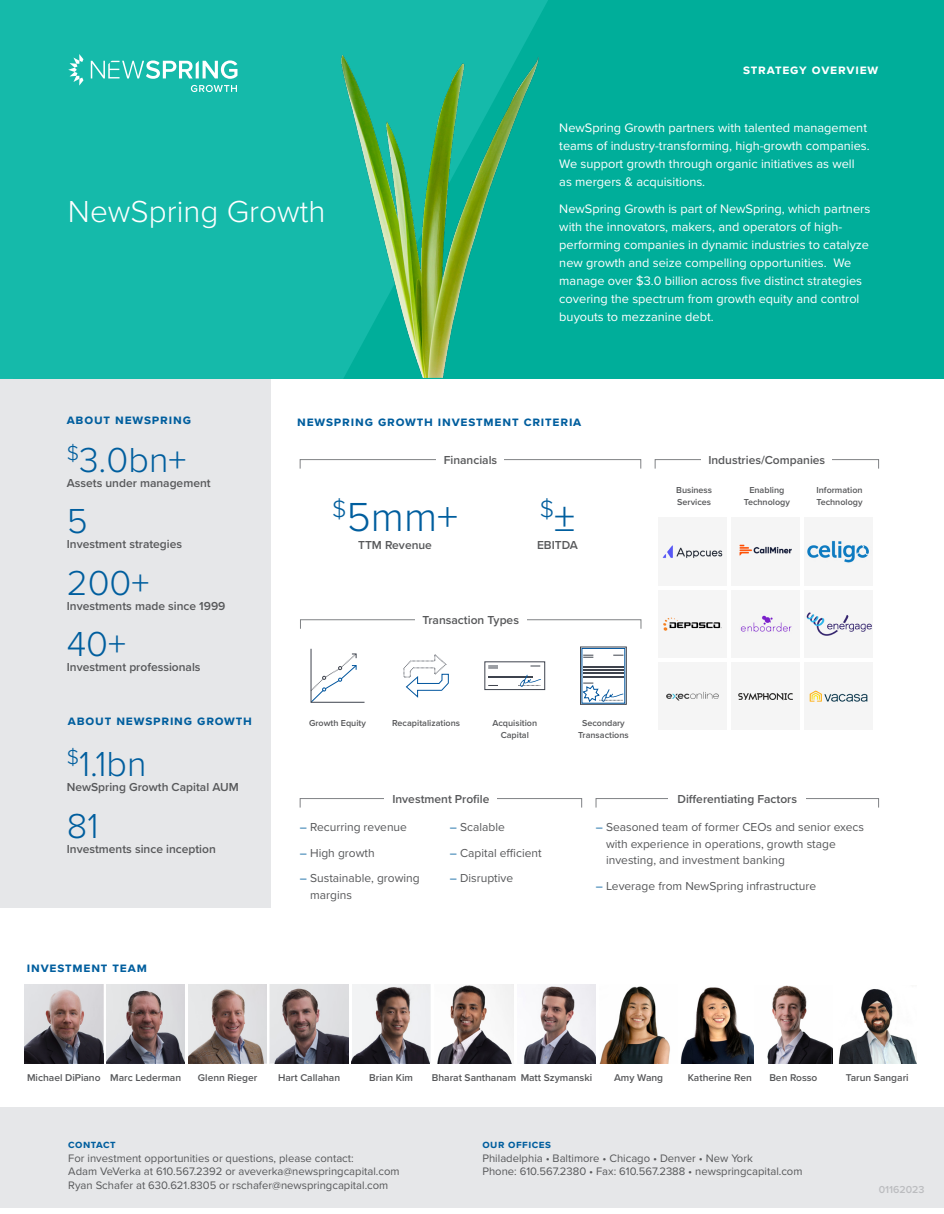
<style>
.page{position:relative;width:944px;height:1214px;background:#fff}
.page>*{position:absolute;margin:0;border:0;box-sizing:border-box;transform-origin:0 0}
.t1{font:300 42px "Proxima Nova";color:#005e9e}
.t2{font:300 36px "Proxima Nova";color:#005e9e}
.t3{font:300 31.5px "Proxima Nova";color:#fff}
.t4{font:300 24.45px "Proxima Nova";color:#005e9e}
.t5{font:700 13.5px "Proxima Nova";letter-spacing:.06em;color:#005e9e}
.t6{font:700 13.5px "Proxima Nova";letter-spacing:.06em;color:#fff}
.t7{font:12.75px/18px "Proxima Nova";color:#fff}
.t8{font:600 12px "Proxima Nova";color:#57585a}
.t9{font:12px/16.5px "Proxima Nova";color:#57585a}
.t10{font:11.25px "Proxima Nova";color:#57585a}
.t11{font:700 11.25px "Proxima Nova";letter-spacing:.04em;color:#005e9e}
.t12{font:600 10.5px "Proxima Nova";color:#bcbdc0}
.t13{font:600 10.2px "Proxima Nova";color:#57585a}
.t14{font:600 9px/11.2px "Proxima Nova";color:#57585a;text-align:center}
.s1{font-size:42px}
.s2{color:#005e9e}
</style>
<div class="page">
<div style="left:0;top:1107px;width:944px;height:100px;background:#e6e7e9"></div>
<div style="left:14px;top:0;width:930px;height:379px;background:#00ae9a"></div>
<div style="left:0;top:0;width:548px;height:379px;background:#15baaa"></div>
<div style="left:0;top:379px;width:270px;height:528px;background:#e6e7e9"></div>
<div style="left:655px;top:459px;width:223px;height:10px;border:1px solid #808285"></div>
<div style="left:596px;top:798px;width:282px;height:9px;border:1px solid #808285"></div>
<div style="left:300px;top:459px;width:341px;height:10px;border:1px solid #808285"></div>
<div style="left:300px;top:798px;width:282px;height:9px;border:1px solid #808285"></div>
<div style="left:436px;top:449px;width:68px;height:21px;background:#fff"></div>
<div style="left:384px;top:787px;width:113px;height:22px;background:#fff"></div>
<div style="left:701px;top:449px;width:131px;height:21px;background:#fff"></div>
<div style="left:668px;top:787px;width:138px;height:22px;background:#fff"></div>
<div style="left:300px;top:619px;width:341px;height:10px;border:1px solid #808285"></div>
<div style="left:415px;top:609px;width:111px;height:21px;background:#fff"></div>
<svg style="left:310px;top:648px;width:55px;height:55px"></svg>
<svg style="left:403px;top:654px;width:46px;height:44px"></svg>
<svg style="left:488px;top:665px;width:10px;height:3px"></svg>
<hr style="left:488px;top:676px;width:45px;height:1px;background:#3e434d">
<svg style="left:518px;top:674px;width:23px;height:13px"></svg>
<svg style="left:583px;top:655px;width:10px;height:3px"></svg>
<hr style="left:583px;top:676px;width:40px;height:1px;background:#3e434d">
<hr style="left:583px;top:672px;width:40px;height:2px;background:#3e434d">
<hr style="left:583px;top:669px;width:40px;height:1px;background:#3e434d">
<hr style="left:583px;top:665px;width:40px;height:2px;background:#3e434d">
<svg style="left:582px;top:683px;width:41px;height:19px"></svg>
<svg style="left:91px;top:60px;width:146px;height:19px;background:#67d2c8"></svg>
<svg style="left:68px;top:54px;width:15px;height:32px"></svg>
<svg style="left:191px;top:85px;width:46px;height:7px"></svg>
<img style="left:328px;top:44px;width:220px;height:333px">
<img style="left:663px;top:617px;width:59px;height:14px">
<img style="left:739px;top:544px;width:53px;height:12px">
<img style="left:805px;top:540px;width:67px;height:24px">
<img style="left:739px;top:613px;width:54px;height:21px">
<img style="left:806px;top:612px;width:66px;height:24px">
<img style="left:662px;top:545px;width:61px;height:14px">
<img style="left:666px;top:691px;width:54px;height:10px">
<img style="left:809px;top:690px;width:59px;height:12px">
<img style="left:738px;top:692px;width:55px;height:9px">
<img style="left:270px;top:984px;width:78px;height:79px">
<img style="left:437px;top:984px;width:76px;height:79px">
<img style="left:523px;top:984px;width:72px;height:79px">
<img style="left:680px;top:987px;width:74px;height:76px">
<img style="left:600px;top:986px;width:70px;height:77px">
<img style="left:767px;top:985px;width:65px;height:78px">
<img style="left:352px;top:984px;width:77px;height:79px">
<img style="left:188px;top:984px;width:79px;height:79px">
<img style="left:106px;top:984px;width:79px;height:79px">
<img style="left:25px;top:984px;width:78px;height:79px">
<img style="left:838px;top:989px;width:78px;height:74px">
<p class="t3" style="left:68px;top:188px;width:259px">NewSpring Growth</p>
<p class="t6" style="left:743px;top:59px;width:137px">strategy overview</p>
<p class="t7" style="left:559px;top:118px;width:312px">NewSpring Growth partners with talented management teams of industry-transforming, high-growth companies.<br>We support growth through organic initiatives as well as mergers &amp; acquisitions.</p>
<p class="t7" style="left:559px;top:199px;width:312px">NewSpring Growth is part of NewSpring, which partners with the innovators, makers, and operators of high&shy;performing companies in dynamic industries to catalyze new growth and seize compelling opportunities. We manage over $3.0 billion across five distinct strategies covering the spectrum from growth equity and control buyouts to mezzanine debt.</p>
<p class="t5" style="left:67px;top:410px;width:126px">about newspring</p>
<p class="t2" style="left:67px;top:433px;width:121px"><sup>$</sup>3.0bn+</p>
<p class="t8" style="left:67px;top:474px;width:145px">Assets under management</p>
<p class="t2" style="left:67px;top:494px;width:22px">5</p>
<p class="t8" style="left:67px;top:535px;width:117px">Investment strategies</p>
<p class="t2" style="left:67px;top:556px;width:84px">200+</p>
<p class="t8" style="left:67px;top:597px;width:160px">Investments made since 1999</p>
<p class="t2" style="left:67px;top:617px;width:61px">40+</p>
<p class="t8" style="left:67px;top:658px;width:135px">Investment professionals</p>
<p class="t5" style="left:68px;top:711px;width:185px">about newspring growth</p>
<p class="t2" style="left:67px;top:737px;width:81px"><sup>$</sup>1.1bn</p>
<p class="t8" style="left:67px;top:778px;width:173px">NewSpring Growth Capital AUM</p>
<p class="t2" style="left:67px;top:798px;width:33px">81</p>
<p class="t8" style="left:67px;top:839px;width:150px">Investments since inception</p>
<p class="t5" style="left:27px;top:957px;width:122px">investment team</p>
<p class="t5" style="left:297px;top:411px;width:285px">newspring growth investment criteria</p>
<p class="t8" style="left:443px;top:451px;width:55px">Financials</p>
<p class="t1" style="left:332px;top:486px;width:127px"><sup>$</sup>5mm+</p>
<p class="t8" style="left:358px;top:536px;width:75px">TTM Revenue</p>
<p class="t4" style="left:540px;top:491px;width:37px">$<span class="s1">±</span></p>
<p class="t8" style="left:537px;top:536px;width:42px">EBITDA</p>
<p class="t8" style="left:422px;top:611px;width:98px">Transaction Types</p>
<p class="t14" style="left:309px;top:717px;width:58px">Growth Equity</p>
<p class="t14" style="left:392px;top:717px;width:69px">Recapitalizations</p>
<p class="t14" style="left:492px;top:717px;width:46px">Acquisition<br>Capital</p>
<p class="t14" style="left:578px;top:717px;width:52px">Secondary<br>Transactions</p>
<p class="t8" style="left:392px;top:790px;width:99px">Investment Profile</p>
<p class="t8" style="left:708px;top:451px;width:118px">Industries/Companies</p>
<p class="t14" style="left:676px;top:484px;width:37px;text-align:left">Business<br>Services</p>
<p class="t14" style="left:743px;top:484px;width:48px">Enabling<br>Technology</p>
<p class="t14" style="left:816px;top:484px;width:48px;text-align:left">Information<br>Technology</p>
<p class="t8" style="left:677px;top:790px;width:121px">Differentiating Factors</p>
<p class="t9" style="left:300px;top:818px;width:109px"><span class="s2">–</span> Recurring revenue</p>
<p class="t9" style="left:300px;top:844px;width:76px"><span class="s2">–</span> High growth</p>
<p class="t9" style="left:310px;top:869px;width:111px;text-indent:-10px"><span class="s2">–</span> Sustainable, growing margins</p>
<p class="t9" style="left:450px;top:818px;width:56px"><span class="s2">–</span> Scalable</p>
<p class="t9" style="left:450px;top:844px;width:93px"><span class="s2">–</span> Capital efficient</p>
<p class="t9" style="left:450px;top:869px;width:65px"><span class="s2">–</span> Disruptive</p>
<p class="t9" style="left:606px;top:818px;width:259px;text-indent:-10px"><span class="s2">–</span> Seasoned team of former CEOs and senior execs with experience in operations, growth stage investing, and investment banking</p>
<p class="t9" style="left:596px;top:877px;width:222px"><span class="s2">–</span> Leverage from NewSpring infrastructure</p>
<p class="t13" style="left:27px;top:1070px;width:75px">Michael DiPiano</p>
<p class="t13" style="left:110px;top:1070px;width:72px">Marc Lederman</p>
<p class="t13" style="left:198px;top:1070px;width:61px">Glenn Rieger</p>
<p class="t13" style="left:278px;top:1070px;width:64px">Hart Callahan</p>
<p class="t13" style="left:369px;top:1070px;width:45px">Brian Kim</p>
<p class="t13" style="left:432px;top:1070px;width:162px">Bharat Santhanam Matt Szymanski</p>
<p class="t13" style="left:614px;top:1070px;width:51px">Amy Wang</p>
<p class="t13" style="left:687px;top:1070px;width:66px">Katherine Ren</p>
<p class="t13" style="left:769px;top:1070px;width:50px">Ben Rosso</p>
<p class="t13" style="left:845px;top:1070px;width:64px">Tarun Sangari</p>
<p class="t11" style="left:68px;top:1136px;width:49px">contact</p>
<p class="t10" style="left:68px;top:1149px;width:287px">For investment opportunities or questions, please contact:</p>
<p class="t10" style="left:68px;top:1163px;width:333px">Adam VeVerka at 610.567.2392 or aveverka@newspringcapital.com</p>
<p class="t10" style="left:68px;top:1176px;width:321px">Ryan Schafer at 630.621.8305 or rschafer@newspringcapital.com</p>
<p class="t11" style="left:482px;top:1136px;width:70px">our offices</p>
<p class="t10" style="left:482px;top:1149px;width:272px">Philadelphia • Baltimore • Chicago • Denver • New York</p>
<p class="t10" style="left:482px;top:1163px;width:321px">Phone: 610.567.2380 • Fax: 610.567.2388 • newspringcapital.com</p>
<p class="t12" style="left:878px;top:1181px;width:47px">01162023</p>
</div>
